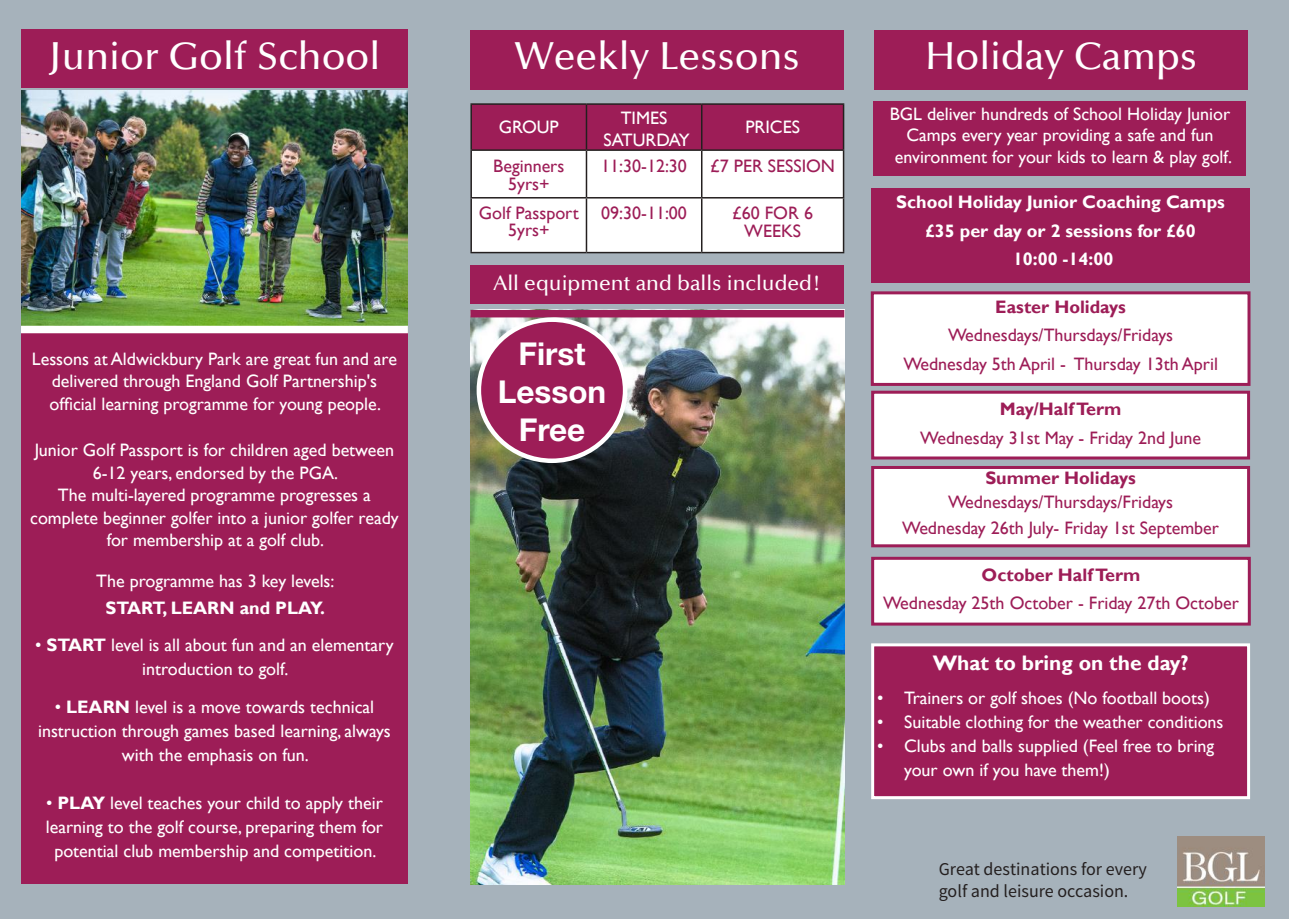
<style>
.page{position:relative;width:1289px;height:919px;background:#fff}
.page>*{position:absolute;margin:0;border:0;box-sizing:border-box;transform-origin:0 0}
.t1{font:500 39px "Optima";color:#fff}
.t2{font:700 31.5px/37.8px "Helvetica Neue LT Pro";color:#fff;text-align:center}
.t3{font:500 21px "Optima";color:#fff}
.t4{font:700 21px "Gill Sans";color:#fff}
.t5{font:18px/22.5px "Gill Sans";color:#fff;text-align:center}
.t6{font:18px/18px "Gill Sans";color:#9d1d57;text-align:center}
.t7{font:700 18px/28.5px "Gill Sans";color:#fff;text-align:center}
.t8{font:700 18px "Gill Sans";color:#9d1d57}
.t9{font:18px/21.6px "Source Sans Pro";color:#241f1f}
.s1{font-weight:700}
</style>
<div class="page">
<div style="left:0;top:0;width:1288px;height:918px;background:#a6b2bb"></div>
<div style="left:21px;top:30px;width:387px;height:58px;background:#9d1d57"></div>
<div style="left:21px;top:323px;width:387px;height:561px;background:#9d1d57"></div>
<img style="left:1177px;top:836px;width:87px;height:70px">
<div style="left:872px;top:293px;width:376px;height:91px;background:#fff"></div>
<div style="left:870px;top:291px;width:380px;height:95px;border:3px solid #9d1d57"></div>
<div style="left:872px;top:392px;width:376px;height:66px;background:#fff"></div>
<div style="left:871px;top:390px;width:378px;height:69px;border:3px solid #9d1d57"></div>
<div style="left:872px;top:467px;width:376px;height:78px;background:#fff"></div>
<div style="left:871px;top:466px;width:378px;height:81px;border:3px solid #9d1d57"></div>
<div style="left:872px;top:558px;width:377px;height:66px;background:#fff"></div>
<div style="left:871px;top:556px;width:379px;height:69px;border:3px solid #9d1d57"></div>
<div style="left:871px;top:188px;width:378px;height:94px;background:#9d1d57"></div>
<hr style="left:881px;top:65px;width:382px;height:3px;background:#a6b2bb">
<div style="left:872px;top:644px;width:376px;height:153px;background:#9d1d57"></div>
<div style="left:871px;top:643px;width:378px;height:156px;border:3px solid #fff"></div>
<div style="left:470px;top:30px;width:374px;height:59px;background:#9d1d57"></div>
<svg style="left:472px;top:105px;width:370px;height:147px"></svg>
<hr style="left:470px;top:103px;width:116px;height:2px;background:#241f1f">
<hr style="left:470px;top:105px;width:2px;height:44px;background:#241f1f">
<hr style="left:586px;top:103px;width:115px;height:2px;background:#241f1f">
<hr style="left:585px;top:105px;width:2px;height:44px;background:#241f1f">
<hr style="left:701px;top:103px;width:143px;height:2px;background:#241f1f">
<hr style="left:701px;top:105px;width:1px;height:44px;background:#241f1f">
<hr style="left:842px;top:105px;width:2px;height:44px;background:#241f1f">
<hr style="left:470px;top:149px;width:116px;height:2px;background:#241f1f">
<hr style="left:470px;top:151px;width:2px;height:46px;background:#241f1f">
<hr style="left:586px;top:149px;width:115px;height:2px;background:#241f1f">
<hr style="left:585px;top:151px;width:2px;height:46px;background:#241f1f">
<hr style="left:701px;top:149px;width:143px;height:2px;background:#241f1f">
<hr style="left:701px;top:151px;width:1px;height:46px;background:#241f1f">
<hr style="left:842px;top:151px;width:2px;height:46px;background:#241f1f">
<hr style="left:470px;top:197px;width:116px;height:1px;background:#241f1f">
<hr style="left:470px;top:198px;width:2px;height:54px;background:#241f1f">
<hr style="left:586px;top:197px;width:115px;height:1px;background:#241f1f">
<hr style="left:585px;top:198px;width:2px;height:54px;background:#241f1f">
<hr style="left:701px;top:197px;width:143px;height:1px;background:#241f1f">
<hr style="left:701px;top:198px;width:1px;height:54px;background:#241f1f">
<hr style="left:842px;top:198px;width:2px;height:54px;background:#241f1f">
<hr style="left:470px;top:252px;width:116px;height:1px;background:#241f1f">
<hr style="left:586px;top:252px;width:115px;height:1px;background:#241f1f">
<hr style="left:701px;top:252px;width:143px;height:1px;background:#241f1f">
<div style="left:874px;top:30px;width:374px;height:59px;background:#9d1d57"></div>
<div style="left:873px;top:101px;width:373px;height:74px;background:#9d1d57"></div>
<div style="left:470px;top:265px;width:374px;height:39px;background:#9d1d57"></div>
<img style="left:21px;top:90px;width:387px;height:236px">
<img style="left:470px;top:317px;width:374px;height:567px">
<div style="left:470px;top:310px;width:374px;height:7px;background:#9d1d57"></div>
<div style="left:21px;top:326px;width:387px;height:7px;background:#fff"></div>
<div style="left:479px;top:320px;width:146px;height:140px;background:#9d1d57;border-radius:50%"></div>
<div style="left:476px;top:317px;width:151px;height:146px;border:4px solid #fff;border-radius:50%"></div>
<h1 class="t1" style="left:49px;top:34px;width:333px">Junior Golf School</h1>
<p class="t5" style="left:32px;top:348px;width:366px">Lessons at Aldwickbury Park are great fun and are delivered through England Golf Partnership's official learning programme for young people.</p>
<p class="t5" style="left:30px;top:439px;width:370px">Junior Golf Passport is for children aged between 6-12 years, endorsed by the PGA.<br>The multi-layered programme progresses a complete beginner golfer into a junior golfer ready for membership at a golf club.</p>
<p class="t5" style="left:96px;top:570px;width:240px">The programme has 3 key levels:</p>
<p class="t7" style="left:106px;top:594px;width:221px">START, LEARN and PLAY.</p>
<p class="t5" style="left:35px;top:633px;width:360px;line-height:24px">• <span class="s1">START</span> level is all about fun and an elementary introduction to golf.</p>
<p class="t5" style="left:38px;top:695px;width:354px;line-height:24px">• <span class="s1">LEARN</span> level is a move towards technical instruction through games based learning, always with the emphasis on fun.</p>
<p class="t5" style="left:46px;top:791px;width:339px;line-height:24px">• <span class="s1">PLAY</span> level teaches your child to apply their learning to the golf course, preparing them for potential club membership and competition.</p>
<h1 class="t1" style="left:515px;top:34px;width:286px">Weekly Lessons</h1>
<p class="t5" style="left:499px;top:116px;width:61px">GROUP</p>
<p class="t5" style="left:603px;top:107px;width:88px;line-height:21.6px">TIMES<br>SATURDAY</p>
<p class="t5" style="left:745px;top:116px;width:56px">PRICES</p>
<p class="t6" style="left:493px;top:157px;width:73px">Beginners<br>5yrs+</p>
<p class="t6" style="left:601px;top:157px;width:87px">11:30-12:30</p>
<p class="t6" style="left:710px;top:157px;width:126px">£7 PER SESSION</p>
<p class="t6" style="left:479px;top:205px;width:101px;line-height:16.5px">Golf Passport<br>5yrs+</p>
<p class="t6" style="left:601px;top:204px;width:87px">09:30-11:00</p>
<p class="t6" style="left:732px;top:204px;width:82px">£60 FOR 6<br>WEEKS</p>
<p class="t3" style="left:493px;top:271px;width:329px">All equipment and balls included!</p>
<h2 class="t2" style="left:497px;top:334px;width:110px">First<br>Lesson<br>Free</h2>
<h1 class="t1" style="left:925px;top:34px;width:273px">Holiday Camps</h1>
<p class="t5" style="left:889px;top:103px;width:344px;line-height:21.6px">BGL deliver hundreds of School Holiday Junior<br>Camps every year providing a safe and fun environment for your kids to learn &amp; play golf.</p>
<p class="t7" style="left:896px;top:188px;width:330px">School Holiday Junior Coaching Camps £35 per day or 2 sessions for £60<br>10:00 -14:00</p>
<p class="t8" style="left:995px;top:296px;width:132px">Easter Holidays</p>
<p class="t6" style="left:903px;top:321px;width:316px;line-height:28.5px">Wednesdays/Thursdays/Fridays<br>Wednesday 5th April - Thursday 13th April</p>
<p class="t8" style="left:999px;top:398px;width:123px">May/Half Term</p>
<p class="t6" style="left:920px;top:429px;width:282px">Wednesday 31st May - Friday 2nd June</p>
<p class="t8" style="left:985px;top:467px;width:152px">Summer Holidays</p>
<p class="t6" style="left:902px;top:490px;width:318px;line-height:25.5px">Wednesdays/Thursdays/Fridays<br>Wednesday 26th July- Friday 1st September</p>
<p class="t8" style="left:981px;top:563px;width:160px">October Half Term</p>
<p class="t6" style="left:883px;top:594px;width:357px">Wednesday 25th October - Friday 27th October</p>
<p class="t4" style="left:932px;top:650px;width:257px">What to bring on the day?</p>
<p class="t5" style="left:877px;top:687px;width:334px">• Trainers or golf shoes (No football boots)</p>
<p class="t5" style="left:877px;top:711px;width:348px">• Suitable clothing for the weather conditions</p>
<p class="t5" style="left:904px;top:734px;width:311px;line-height:24px;text-align:left;text-indent:-27px">• Clubs and balls supplied (Feel free to bring your own if you have them!)</p>
<p class="t9" style="left:938px;top:858px;width:210px">Great destinations for every golf and leisure occasion.</p>
</div>
